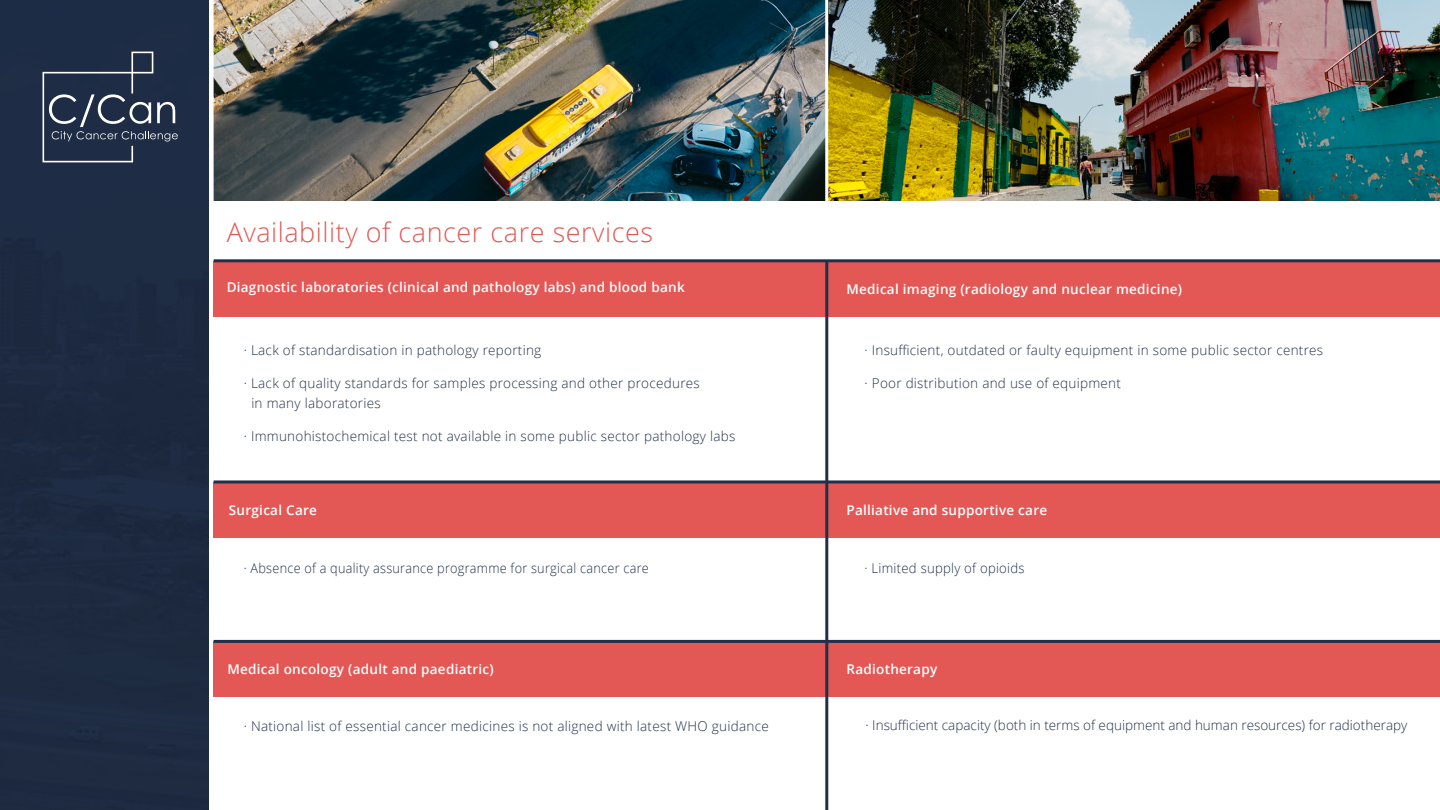
<style>
.page{position:relative;width:1440px;height:810px;background:#fff}
.page>*{position:absolute;margin:0;border:0;box-sizing:border-box;transform-origin:0 0}
.t1{font:300 27px "Open Sans";letter-spacing:.02em;color:#e35855}
.t2{font:300 13.5px/20.2px "Open Sans";letter-spacing:.02em;color:#21304a}
.t3{font:600 13.5px "Open Sans";letter-spacing:.02em;color:#fff}
.t4{font:300 13.5px "Open Sans";color:#21304a}
.t5{font:300 13.5px "Open Sans";letter-spacing:.02em;color:#21304a;scale:.94 1}
</style>
<div class="page">
<div style="left:214px;top:261px;width:1226px;height:55px;background:#e35855"></div>
<div style="left:214px;top:482px;width:1226px;height:55px;background:#e35855"></div>
<div style="left:214px;top:641px;width:1226px;height:56px;background:#e35855"></div>
<div style="left:0;top:0;width:209px;height:810px;background:#1d2a41"></div>
<svg style="left:43px;top:52px;width:135px;height:110px;background:#364359"></svg>
<img style="left:214px;top:0;width:611px;height:201px">
<img style="left:828px;top:0;width:612px;height:201px">
<hr style="left:214px;top:259px;width:1226px;height:3px;background:#21304a">
<hr style="left:214px;top:480px;width:1226px;height:3px;background:#21304a">
<hr style="left:214px;top:640px;width:1226px;height:3px;background:#21304a">
<hr style="left:825px;top:261px;width:3px;height:549px;background:#21304a">
<h1 class="t1" style="left:227px;top:213px;width:428px">Availability of cancer care services</h1>
<p class="t3" style="left:227px;top:278px;width:460px">Diagnostic laboratories (clinical and pathology labs) and blood bank</p>
<p class="t3" style="left:847px;top:280px;width:337px">Medical imaging (radiology and nuclear medicine)</p>
<p class="t2" style="left:244px;top:339px;width:299px">· Lack of standardisation in pathology reporting</p>
<p class="t2" style="left:251px;top:372px;width:450px;text-indent:-8px">· Lack of quality standards for samples processing and other procedures in many laboratories</p>
<p class="t2" style="left:244px;top:426px;width:493px">· Immunohistochemical test not available in some public sector pathology labs</p>
<p class="t2" style="left:865px;top:340px;width:460px">· Insufficient, outdated or faulty equipment in some public sector centres</p>
<p class="t2" style="left:865px;top:373px;width:258px">· Poor distribution and use of equipment</p>
<p class="t3" style="left:229px;top:501px;width:90px">Surgical Care</p>
<p class="t3" style="left:847px;top:501px;width:202px">Palliative and supportive care</p>
<p class="t5" style="left:244px;top:558px;width:432px">· Absence of a quality assurance programme for surgical cancer care</p>
<p class="t2" style="left:865px;top:557px;width:162px">· Limited supply of opioids</p>
<p class="t3" style="left:227px;top:660px;width:268px">Medical oncology (adult and paediatric)</p>
<p class="t3" style="left:847px;top:660px;width:92px">Radiotherapy</p>
<p class="t2" style="left:244px;top:716px;width:527px">· National list of essential cancer medicines is not aligned with latest WHO guidance</p>
<p class="t4" style="left:866px;top:716px;width:543px">· Insufficient capacity (both in terms of equipment and human resources) for radiotherapy</p>
</div>
